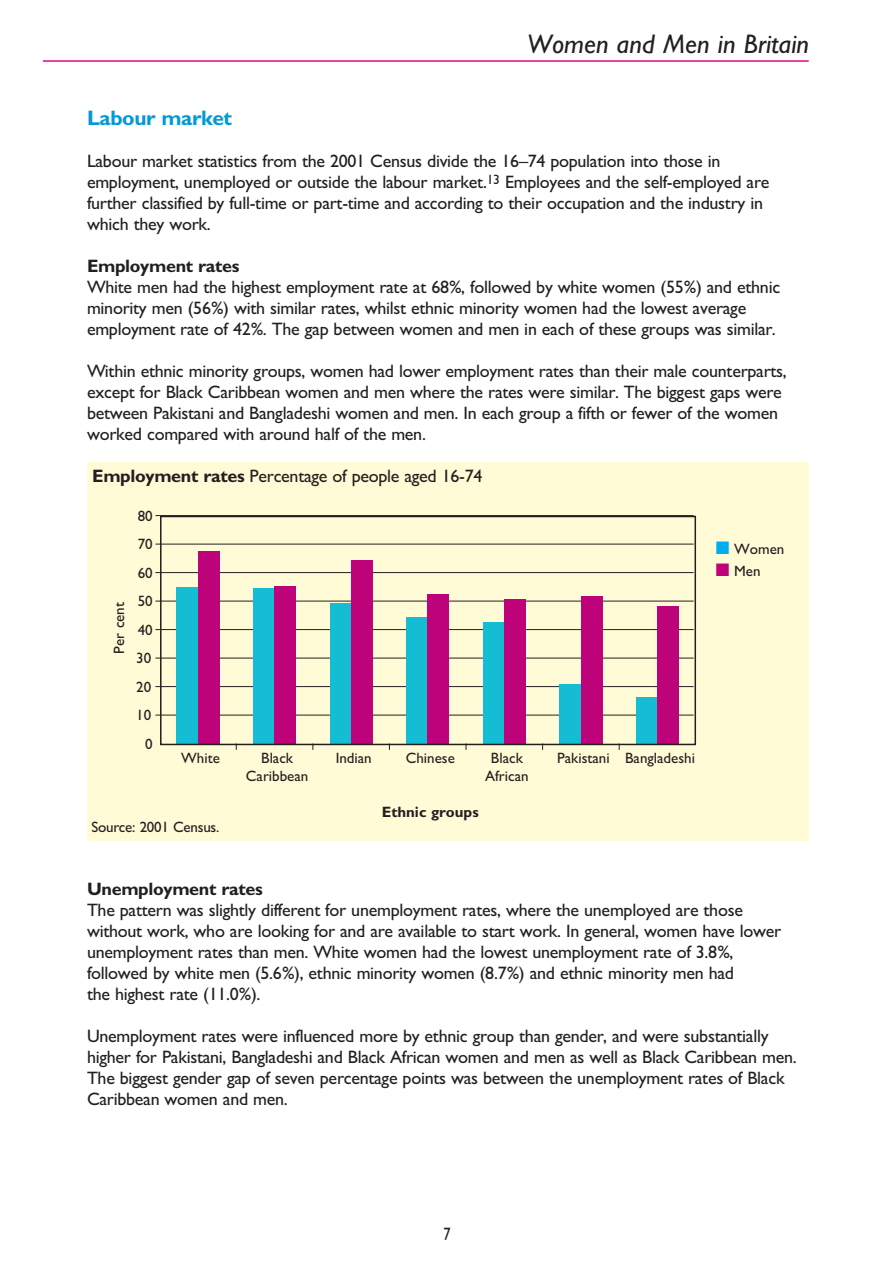
<style>
.page{position:relative;width:893px;height:1262px;background:#fff}
.page>*{position:absolute;margin:0;border:0;box-sizing:border-box;transform-origin:0 0}
.t1{font:italic 27px "M Gill Sans";color:#231f20}
.t2{font:700 21px "M Gill Sans";letter-spacing:-.015em;color:#009ad9}
.t3{font:18px/21px "M Gill Sans";letter-spacing:-.015em;color:#231f20}
.t4{font:700 18px "M Gill Sans";letter-spacing:-.015em;color:#231f20}
.t5{font:18px "M Gill Sans";letter-spacing:-.015em;color:#231f20;scale:.8 1}
.t6{font:15px/28.5px "M Gill Sans";color:#231f20;text-align:center}
.t7{font:700 15px "M Gill Sans";color:#231f20}
.s1{font-weight:700}
.s2{color:#00aeef}
.s3{color:#be027a}
</style>
<div class="page">
<div style="left:88px;top:462px;width:720px;height:378px;background:#fffbd6"></div>
<hr style="left:155px;top:515px;width:538px;height:1px;background:#231f20">
<hr style="left:155px;top:544px;width:538px;height:1px;background:#231f20">
<hr style="left:155px;top:572px;width:538px;height:1px;background:#231f20">
<hr style="left:155px;top:601px;width:538px;height:1px;background:#231f20">
<hr style="left:155px;top:629px;width:538px;height:1px;background:#231f20">
<hr style="left:155px;top:658px;width:538px;height:1px;background:#231f20">
<hr style="left:155px;top:686px;width:538px;height:1px;background:#231f20">
<hr style="left:155px;top:715px;width:538px;height:1px;background:#231f20">
<div style="left:177px;top:587px;width:21px;height:157px;background:#14bdd4"></div>
<div style="left:198px;top:551px;width:21px;height:193px;background:#be027a"></div>
<div style="left:253px;top:587px;width:21px;height:157px;background:#14bdd4"></div>
<div style="left:274px;top:586px;width:22px;height:158px;background:#be027a"></div>
<div style="left:330px;top:603px;width:21px;height:141px;background:#14bdd4"></div>
<div style="left:351px;top:560px;width:21px;height:184px;background:#be027a"></div>
<div style="left:406px;top:617px;width:22px;height:127px;background:#14bdd4"></div>
<div style="left:428px;top:593px;width:21px;height:151px;background:#be027a"></div>
<div style="left:483px;top:622px;width:21px;height:122px;background:#14bdd4"></div>
<div style="left:504px;top:599px;width:21px;height:145px;background:#be027a"></div>
<div style="left:559px;top:684px;width:22px;height:60px;background:#14bdd4"></div>
<div style="left:581px;top:595px;width:21px;height:149px;background:#be027a"></div>
<div style="left:636px;top:697px;width:21px;height:47px;background:#14bdd4"></div>
<div style="left:657px;top:606px;width:21px;height:138px;background:#be027a"></div>
<div style="left:160px;top:516px;width:536px;height:229px;border:2px solid #231f20"></div>
<hr style="left:43px;top:60px;width:765px;height:2px;background:#e0088c">
<h1 class="t1" style="left:527px;top:34px;width:284px">Women and Men in Britain</h1>
<p class="t2" style="left:87px;top:110px;width:147px">Labour market</p>
<p class="t3" style="left:87px;top:152px;width:684px">Labour market statistics from the 2001 Census divide the 16–74 population into those in employment, unemployed or outside the labour market.<sup>13</sup> Employees and the self-employed are further classified by full-time or part-time and according to their occupation and the industry in which they work.</p>
<p class="t4" style="left:87px;top:259px;width:154px">Employment rates</p>
<p class="t3" style="left:87px;top:278px;width:694px">White men had the highest employment rate at 68%, followed by white women (55%) and ethnic minority men (56%) with similar rates, whilst ethnic minority women had the lowest average employment rate of 42%. The gap between women and men in each of these groups was similar.</p>
<p class="t3" style="left:87px;top:362px;width:701px">Within ethnic minority groups, women had lower employment rates than their male counterparts, except for Black Caribbean women and men where the rates were similar. The biggest gaps were between Pakistani and Bangladeshi women and men. In each group a fifth or fewer of the women worked compared with around half of the men.</p>
<p class="t3" style="left:92px;top:467px;width:392px"><span class="s1">Employment rates</span> Percentage of people aged 16-74</p>
<p class="t6" style="left:106px;top:653px;width:53px;rotate:-90deg">Per cent</p>
<p class="t6" style="left:136px;top:503px;width:18px">80<br>70<br>60<br>50<br>40<br>30<br>20<br>10<br>0</p>
<p class="t6" style="left:181px;top:745px;width:40px">White</p>
<p class="t6" style="left:261px;top:745px;width:33px">Black</p>
<p class="t6" style="left:336px;top:745px;width:38px">Indian</p>
<p class="t6" style="left:406px;top:745px;width:51px">Chinese</p>
<p class="t6" style="left:491px;top:745px;width:33px">Black</p>
<p class="t6" style="left:557px;top:745px;width:139px">Pakistani Bangladeshi</p>
<p class="t6" style="left:246px;top:763px;width:64px">Caribbean</p>
<p class="t6" style="left:485px;top:763px;width:45px">African</p>
<p class="t7" style="left:382px;top:806px;width:98px">Ethnic groups</p>
<p class="t6" style="left:91px;top:814px;width:130px">Source: 2001 Census.</p>
<p class="t6" style="left:715px;top:536px;width:70px"><span class="s2">■</span> Women</p>
<p class="t6" style="left:715px;top:558px;width:46px"><span class="s3">■</span> Men</p>
<p class="t4" style="left:87px;top:882px;width:177px">Unemployment rates</p>
<p class="t3" style="left:87px;top:901px;width:695px">The pattern was slightly different for unemployment rates, where the unemployed are those without work, who are looking for and are available to start work. In general, women have lower unemployment rates than men. White women had the lowest unemployment rate of 3.8%, followed by white men (5.6%), ethnic minority women (8.7%) and ethnic minority men had<br>the highest rate (11.0%).</p>
<p class="t3" style="left:87px;top:1027px;width:711px">Unemployment rates were influenced more by ethnic group than gender, and were substantially higher for Pakistani, Bangladeshi and Black African women and men as well as Black Caribbean men.<br>The biggest gender gap of seven percentage points was between the unemployment rates of Black Caribbean women and men.</p>
<p class="t5" style="left:443px;top:1227px;width:10px">7</p>
</div>
